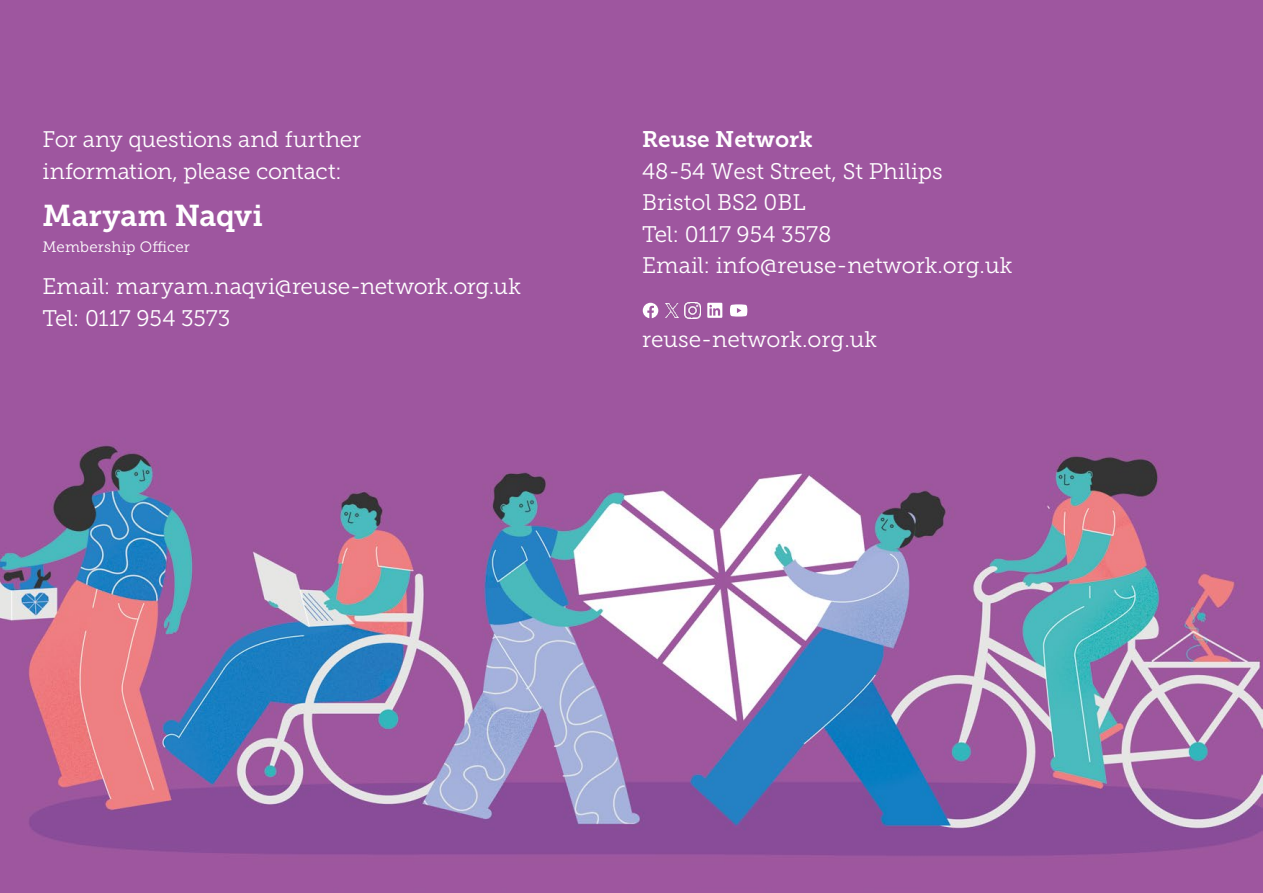
<style>
.page{position:relative;width:1263px;height:893px;background:#fff}
.page>*{position:absolute;margin:0;border:0;box-sizing:border-box;transform-origin:0 0}
.t1{font:30px "Museo Slab 700";letter-spacing:-.005em;color:#fff}
.t2{font:22.5px/31.5px "Museo Slab 300";color:#fff}
.t3{font:22.5px "Museo Slab 700";color:#fff}
.t4{font:15px "Museo Slab 300";letter-spacing:.01em;color:#fff}
</style>
<div class="page">
<img style="left:0;top:0;width:1263px;height:893px">
<img style="left:665px;top:303px;width:14px;height:14px">
<svg style="left:643px;top:303px;width:15px;height:15px"></svg>
<img style="left:685px;top:303px;width:15px;height:15px">
<svg style="left:730px;top:304px;width:17px;height:13px"></svg>
<svg style="left:707px;top:303px;width:15px;height:15px"></svg>
<p class="t2" style="left:43px;top:124px;width:320px">For any questions and further information, please contact:</p>
<h1 class="t1" style="left:43px;top:198px;width:222px">Maryam Naqvi</h1>
<p class="t4" style="left:43px;top:239px;width:149px">Membership Officer</p>
<p class="t2" style="left:43px;top:271px;width:480px">Email: maryam.naqvi@reuse-network.org.uk<br>Tel: 0117 954 3573</p>
<p class="t3" style="left:642px;top:126px;width:172px">Reuse Network</p>
<p class="t2" style="left:642px;top:155px;width:372px">48-54 West Street, St Philips<br>Bristol BS2 0BL<br>Tel: 0117 954 3578<br>Email: info@reuse-network.org.uk</p>
<p class="t2" style="left:642px;top:323px;width:236px">reuse-network.org.uk</p>
</div>
